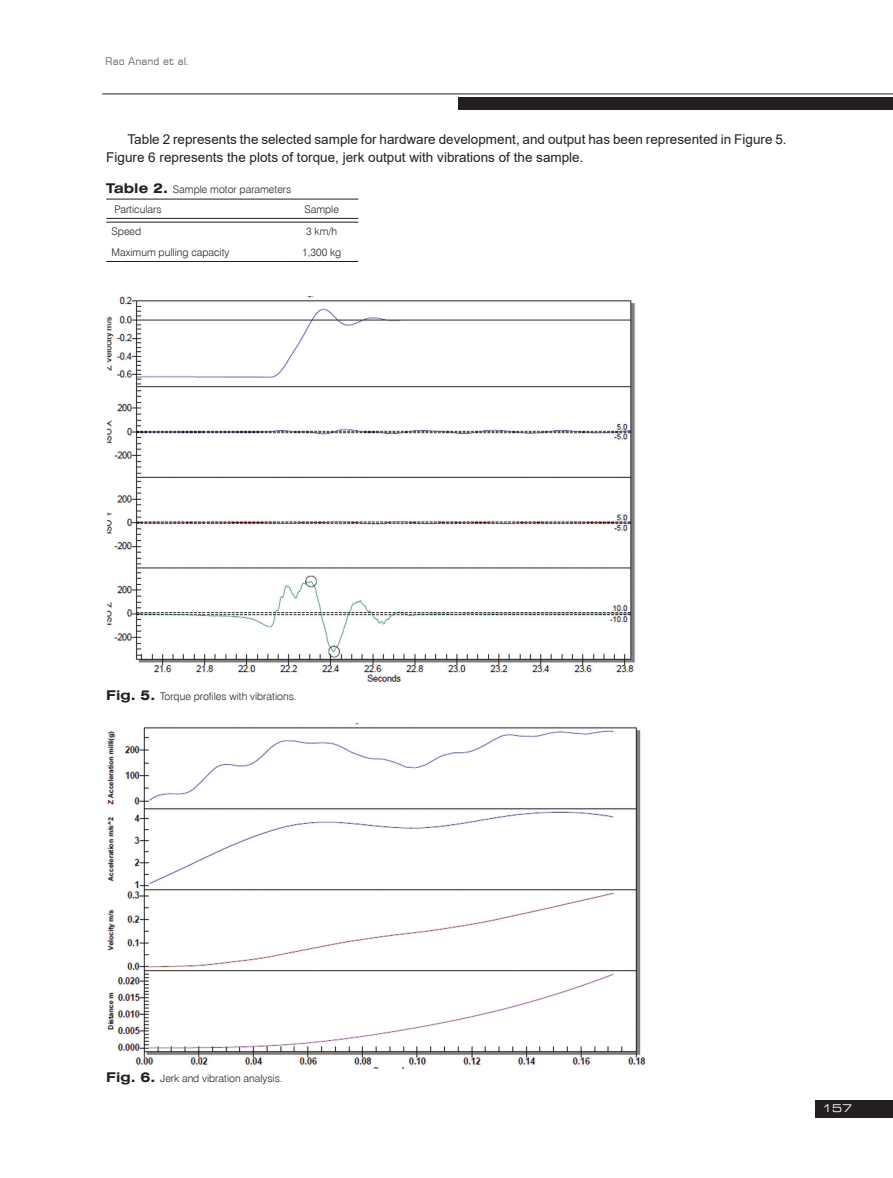
<style>
.page{position:relative;width:893px;height:1178px;background:#fff}
.page>*{position:absolute;margin:0;border:0;box-sizing:border-box;transform-origin:0 0}
.TEKST_2{font:13.5px/18px "Arial";color:#231f20}
.Fig__1__text{font:10.5px "Swis 721 Lt EU";color:#231f20}
.Tabela_text{font:10.5px "Swis 721 Lt EU";color:#231f20}
.t1{font:10.5px "Square 721 EU";color:#6c6d70}
.t2{font:10.5px "Square 721 Ex EU";color:#fff}
.s1{font-family:"Swis 721 Ex EU";font-weight:700;font-size:13.5px}
</style>
<div class="page">
<div style="left:815px;top:1100px;width:78px;height:17px;background:#231f20"></div>
<hr style="left:102px;top:94px;width:791px;height:1px;background:#231f20">
<div style="left:458px;top:97px;width:435px;height:12px;background:#231f20"></div>
<svg style="left:106px;top:221px;width:179px;height:1px"></svg>
<svg style="left:285px;top:221px;width:73px;height:1px"></svg>
<hr style="left:106px;top:199px;width:179px;height:1px;background:#231f20">
<hr style="left:285px;top:199px;width:73px;height:1px;background:#231f20">
<hr style="left:106px;top:218px;width:179px;height:1px;background:#231f20">
<hr style="left:106px;top:222px;width:179px;height:1px;background:#231f20">
<hr style="left:285px;top:218px;width:73px;height:1px;background:#231f20">
<hr style="left:285px;top:222px;width:73px;height:1px;background:#231f20">
<hr style="left:106px;top:261px;width:179px;height:1px;background:#231f20">
<hr style="left:285px;top:261px;width:73px;height:1px;background:#231f20">
<img style="left:107px;top:296px;width:528px;height:386px">
<img style="left:107px;top:723px;width:539px;height:346px">
<p class="t1" style="left:105px;top:54px;width:86px">Rao Anand et al.</p>
<p class="TEKST_2" style="left:106px;top:130px;width:682px;text-indent:21px">Table 2 represents the selected sample for hardware development, and output has been represented in Figure 5.<br>Figure 6 represents the plots of torque, jerk output with vibrations of the sample.</p>
<p class="Fig__1__text" style="left:106px;top:182px;width:186px"><span class="s1">Table 2.</span> Sample motor parameters</p>
<p class="Tabela_text" style="left:114px;top:202px;width:49px">Particulars</p>
<p class="Tabela_text" style="left:304px;top:202px;width:36px">Sample</p>
<p class="Tabela_text" style="left:112px;top:225px;width:31px">Speed</p>
<p class="Tabela_text" style="left:306px;top:225px;width:32px">3 km/h</p>
<p class="Tabela_text" style="left:112px;top:246px;width:119px">Maximum pulling capacity</p>
<p class="Tabela_text" style="left:302px;top:246px;width:41px">1,300 kg</p>
<p class="Fig__1__text" style="left:106px;top:690px;width:192px"><span class="s1">Fig. 5.</span> Torque profiles with vibrations.</p>
<p class="Fig__1__text" style="left:106px;top:1072px;width:178px"><span class="s1">Fig. 6.</span> Jerk and vibration analysis.</p>
<p class="t2" style="left:822px;top:1102px;width:31px">157</p>
</div>
